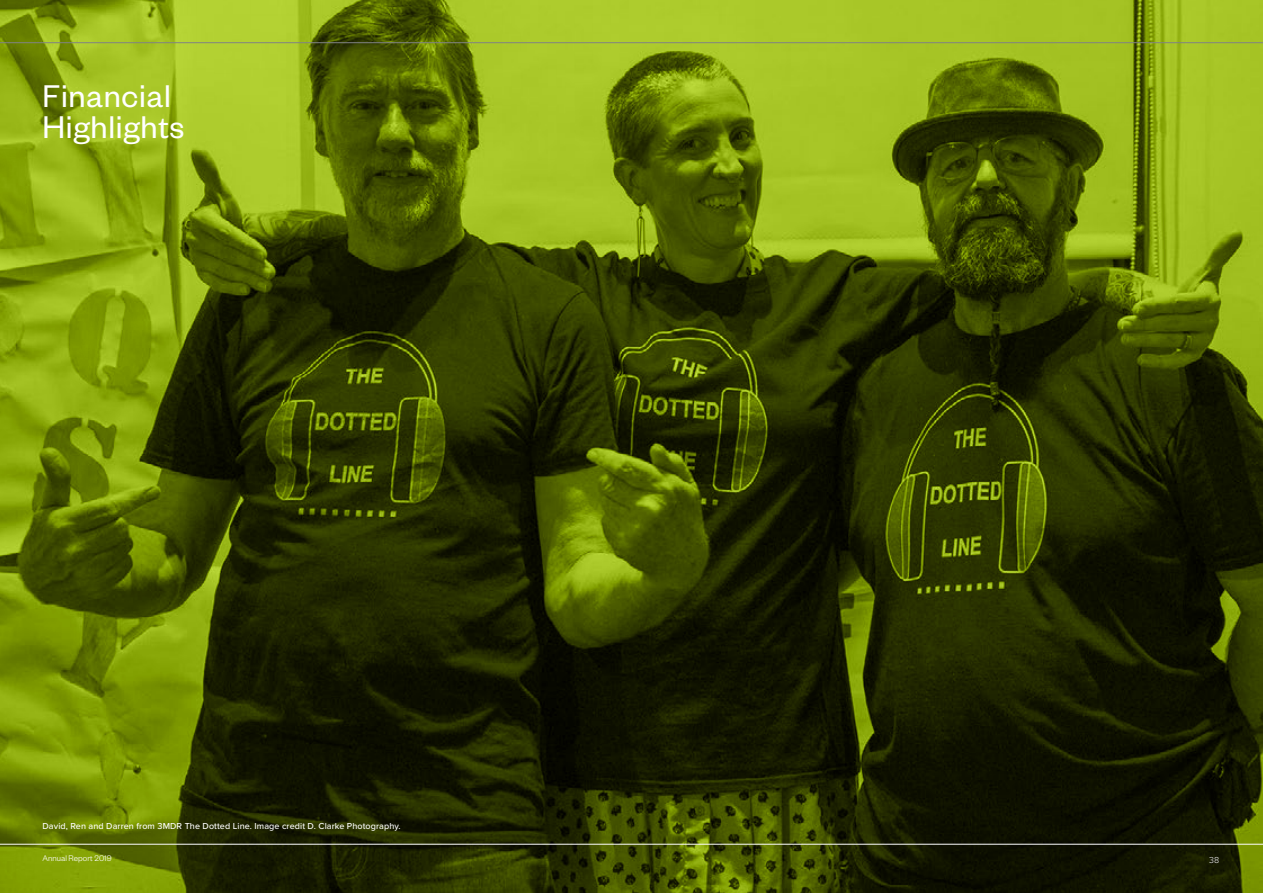
<style>
.page{position:relative;width:1263px;height:893px;background:#fff}
.page>*{position:absolute;margin:0;border:0;box-sizing:border-box;transform-origin:0 0}
.t1{font:34.5px/31.5px "Founders Grotesk";letter-spacing:.02em;color:#fff}
.t2{font:500 9px "Proxima Nova";letter-spacing:.01em;color:#fff}
.t3{font:300 9px "Founders Grotesk";color:#fff}
.t4{font:300 9px "Proxima Nova";color:#fff}
</style>
<div class="page">
<img style="left:0;top:0;width:1263px;height:893px">
<hr style="left:0;top:42px;width:1263px;height:1px;background:#808285">
<hr style="left:0;top:844px;width:1263px;height:1px;background:#fff">
<h1 class="t1" style="left:43px;top:78px;width:144px">Financial<br>Highlights</h1>
<p class="t2" style="left:43px;top:819px;width:360px">David, Ren and Darren from 3MDR The Dotted Line. Image credit D. Clarke Photography.</p>
<p class="t3" style="left:43px;top:853px;width:71px">Annual Report 2019</p>
<p class="t4" style="left:1209px;top:853px;width:12px">38</p>
</div>
